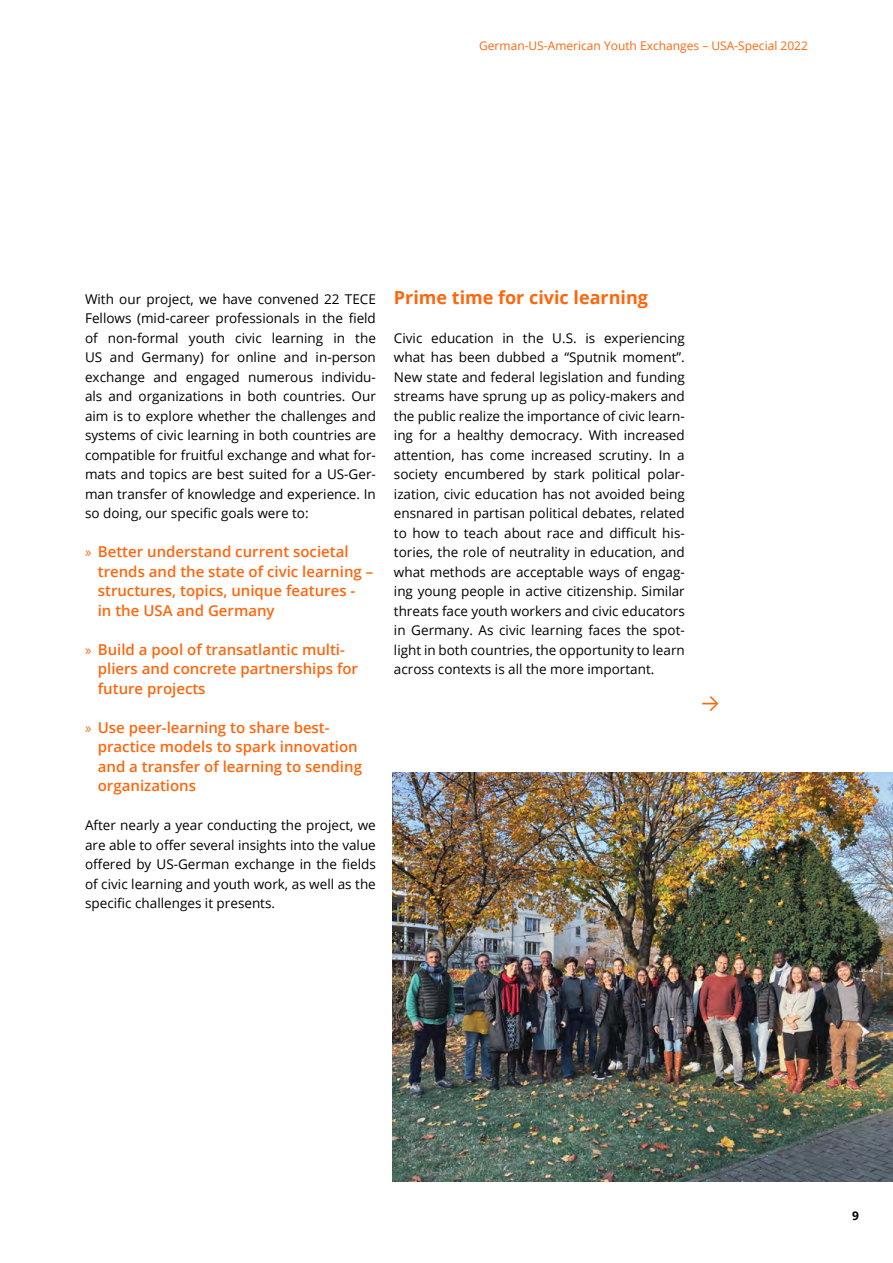
<style>
.page{position:relative;width:893px;height:1263px;background:#fff}
.page>*{position:absolute;margin:0;border:0;box-sizing:border-box;transform-origin:0 0}
.Copy_9{font:21px "Calibri";color:#fe660d}
.t1{font:700 18px "Open Sans";color:#fe660d}
.t2{font:600 15px/19.5px "Open Sans";color:#fe660d}
.Copy_9-2{font:13.5px/19.5px "Open Sans";color:#000;text-align:justify}
.t3{font:12px "Open Sans";color:#fe660d}
.t4{font:700 12px "Open Sans";color:#000}
.s1{font-family:"Myriad Pro";font-weight:400}
</style>
<div class="page">
<img style="left:393px;top:773px;width:500px;height:408px">
<p class="t3" style="left:479px;top:37px;width:330px">German-US-American Youth Exchanges – USA-Special 2022</p>
<p class="Copy_9-2" style="left:85px;top:288px;width:292px">With our project, we have convened 22 TECE Fellows (mid-career professionals in the field of non-formal youth civic learning in the US and Germany) for online and in-person exchange and engaged numerous individu&shy;als and organizations in both countries. Our aim is to explore whether the challenges and systems of civic learning in both countries are compatible for fruitful exchange and what for&shy;mats and topics are best suited for a US-Ger&shy;man transfer of knowledge and experience. In so doing, our specific goals were to:</p>
<p class="t2" style="left:98px;top:541px;width:277px;text-indent:-13px"><span class="s1">»</span> Better understand current societal trends and the state of civic learning – structures, topics, unique features -<br>in the USA and Germany</p>
<p class="t2" style="left:98px;top:639px;width:262px;text-indent:-13px"><span class="s1">»</span> Build a pool of transatlantic multi&shy;pliers and concrete partnerships for future projects</p>
<p class="t2" style="left:98px;top:717px;width:266px;text-indent:-13px"><span class="s1">»</span> Use peer-learning to share best&shy;practice models to spark innovation and a transfer of learning to sending organizations</p>
<p class="Copy_9-2" style="left:85px;top:815px;width:292px">After nearly a year conducting the project, we are able to offer several insights into the value offered by US-German exchange in the fields of civic learning and youth work, as well as the specific challenges it presents.</p>
<h3 class="t1" style="left:394px;top:284px;width:256px">Prime time for civic learning</h3>
<p class="Copy_9-2" style="left:394px;top:327px;width:292px">Civic education in the U.S. is experiencing what has been dubbed a “Sputnik moment”.<br>New state and federal legislation and funding streams have sprung up as policy-makers and the public realize the importance of civic learn&shy;ing for a healthy democracy. With increased attention, has come increased scrutiny. In a society encumbered by stark political polar&shy;ization, civic education has not avoided being ensnared in partisan political debates, related to how to teach about race and difficult his&shy;tories, the role of neutrality in education, and what methods are acceptable ways of engag&shy;ing young people in active citizenship. Similar threats face youth workers and civic educators in Germany. As civic learning faces the spot&shy;light in both countries, the opportunity to learn across contexts is all the more important.</p>
<p class="Copy_9" style="left:701px;top:690px;width:21px">→</p>
<p class="t4" style="left:852px;top:1207px;width:8px">9</p>
</div>
